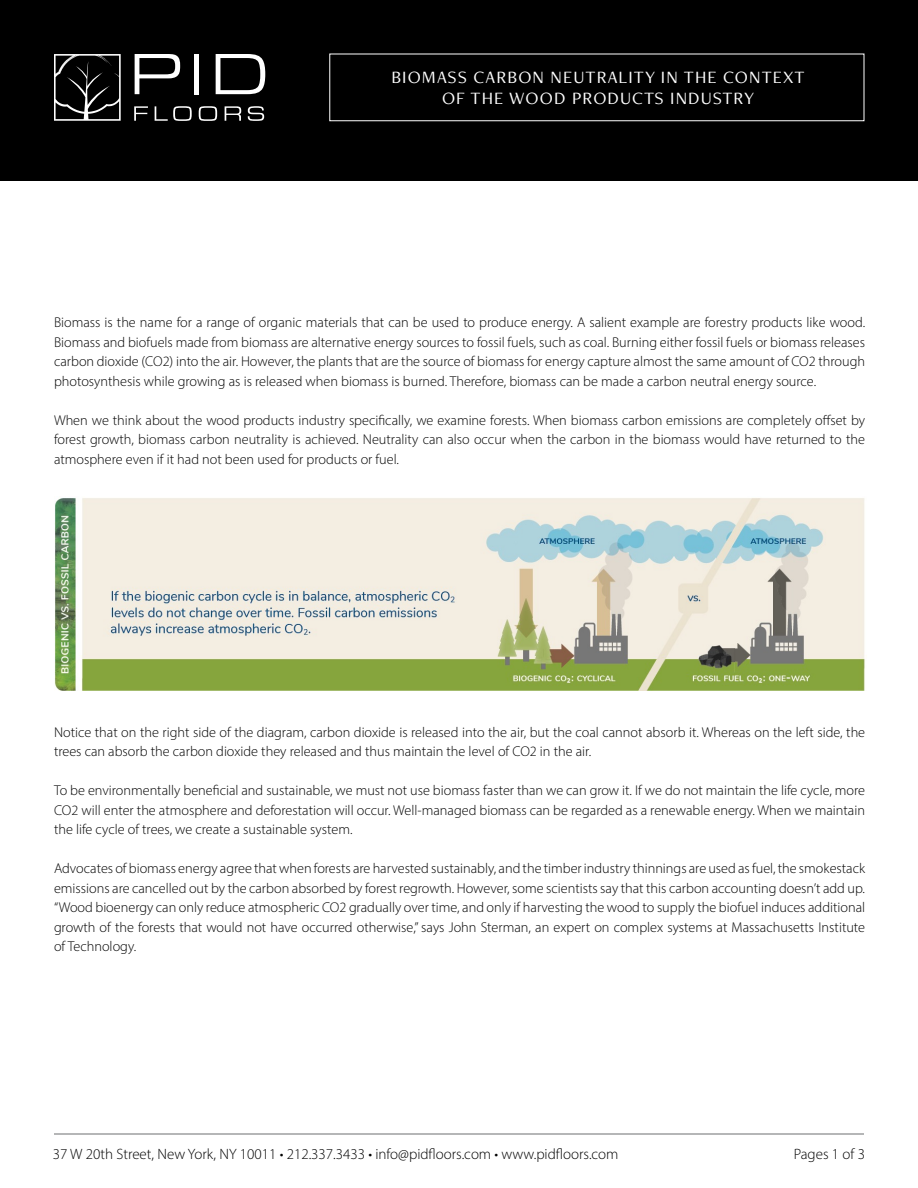
<style>
.page{position:relative;width:918px;height:1188px;background:#fff}
.page>*{position:absolute;margin:0;border:0;box-sizing:border-box;transform-origin:0 0}
.t1{font:18px/21.6px "Freight Neo Pro";letter-spacing:.06em;color:#fff;text-align:center}
.t2{font:300 15px "Myriad Pro";color:#000}
.t3{font:300 14.25px/19.5px "Myriad Pro";color:#000;text-align:justify}
</style>
<div class="page">
<div style="left:0;top:0;width:918px;height:181px;background:#000"></div>
<svg style="left:135px;top:54px;width:45px;height:40px"></svg>
<div style="left:194px;top:54px;width:5px;height:40px;background:#fff"></div>
<svg style="left:216px;top:54px;width:49px;height:40px"></svg>
<svg style="left:134px;top:106px;width:14px;height:15px"></svg>
<svg style="left:155px;top:106px;width:37px;height:15px"></svg>
<svg style="left:199px;top:106px;width:18px;height:15px"></svg>
<svg style="left:225px;top:106px;width:16px;height:15px"></svg>
<svg style="left:248px;top:106px;width:16px;height:15px"></svg>
<svg style="left:54px;top:54px;width:67px;height:67px"></svg>
<hr style="left:54px;top:1134px;width:810px;height:1px;background:#6d6e71">
<img style="left:54px;top:498px;width:811px;height:192px">
<p class="t1" style="left:391px;top:65px;width:415px">BIOMASS CARBON NEUTRALITY IN THE CONTEXT<br>OF THE WOOD PRODUCTS INDUSTRY</p>
<p class="t3" style="left:54px;top:313px;width:813px">Biomass is the name for a range of organic materials that can be used to produce energy. A salient example are forestry products like wood.<br>Biomass and biofuels made from biomass are alternative energy sources to fossil fuels, such as coal. Burning either fossil fuels or biomass releases carbon dioxide (CO2) into the air. However, the plants that are the source of biomass for energy capture almost the same amount of CO2 through photosynthesis while growing as is released when biomass is burned. Therefore, biomass can be made a carbon neutral energy source.</p>
<p class="t3" style="left:54px;top:410px;width:813px">When we think about the wood products industry specifically, we examine forests. When biomass carbon emissions are completely offset by forest growth, biomass carbon neutrality is achieved. Neutrality can also occur when the carbon in the biomass would have returned to the atmosphere even if it had not been used for products or fuel.</p>
<p class="t3" style="left:54px;top:722px;width:813px">Notice that on the right side of the diagram, carbon dioxide is released into the air, but the coal cannot absorb it. Whereas on the left side, the trees can absorb the carbon dioxide they released and thus maintain the level of CO2 in the air.</p>
<p class="t3" style="left:54px;top:781px;width:813px">To be environmentally beneficial and sustainable, we must not use biomass faster than we can grow it. If we do not maintain the life cycle, more CO2 will enter the atmosphere and deforestation will occur. Well-managed biomass can be regarded as a renewable energy. When we maintain the life cycle of trees, we create a sustainable system.</p>
<p class="t3" style="left:54px;top:859px;width:813px">Advocates of biomass energy agree that when forests are harvested sustainably, and the timber industry thinnings are used as fuel, the smokestack emissions are cancelled out by the carbon absorbed by forest regrowth. However, some scientists say that this carbon accounting doesn’t add up. “Wood bioenergy can only reduce atmospheric CO2 gradually over time, and only if harvesting the wood to supply the biofuel induces additional growth of the forests that would not have occurred otherwise,” says John Sterman, an expert on complex systems at Massachusetts Institute of Technology.</p>
<p class="t2" style="left:53px;top:1145px;width:567px">37 W 20th Street, New York, NY 10011 • 212.337.3433 • info@pidfloors.com • www.pidfloors.com</p>
<p class="t2" style="left:794px;top:1145px;width:73px">Pages 1 of 3</p>
</div>
